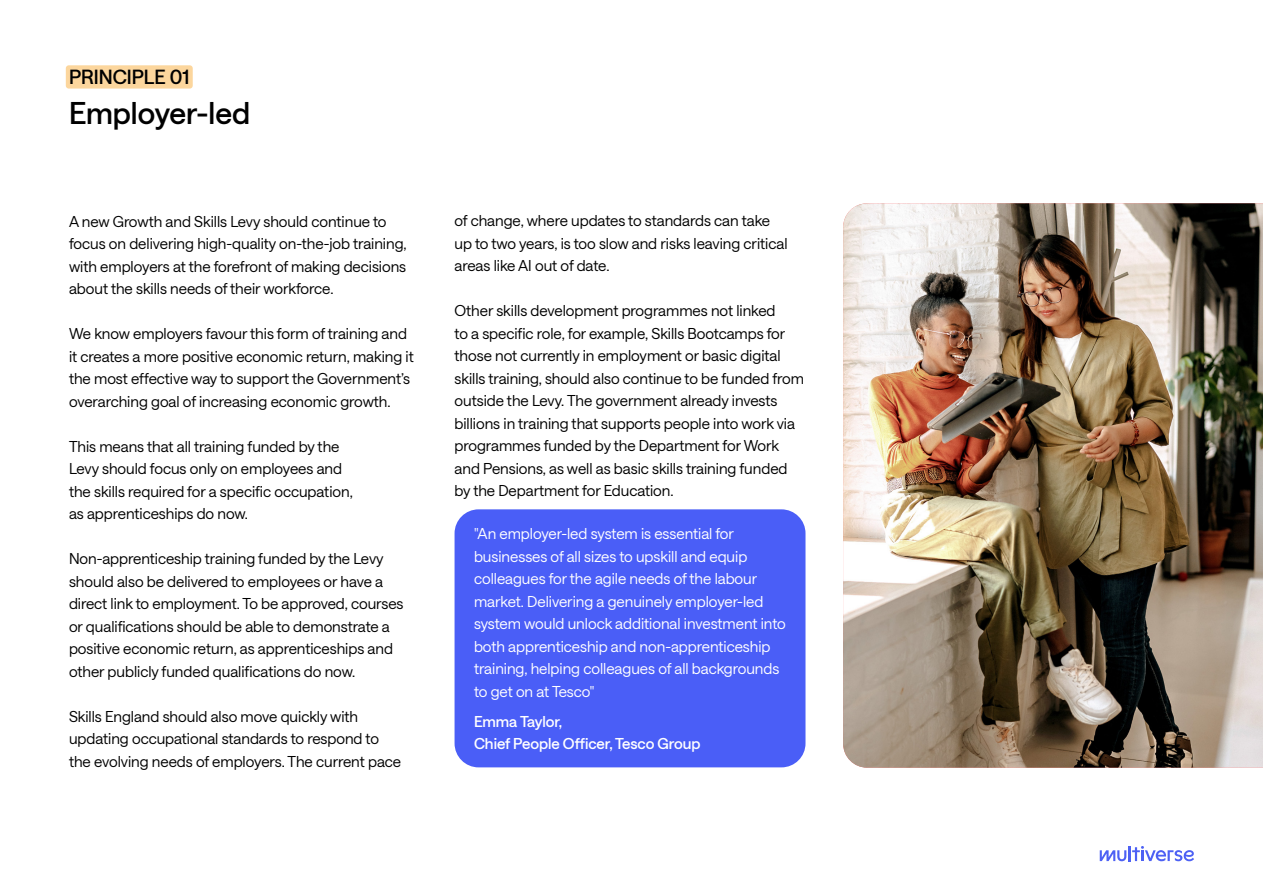
<style>
.page{position:relative;width:1263px;height:893px;background:#fff}
.page>*{position:absolute;margin:0;border:0;box-sizing:border-box;transform-origin:0 0}
.t1{font:500 30px "Saans";color:#000}
.t2{font:500 19.5px "Saans";color:#000}
.t3{font:15px/22.5px "Saans";color:#000}
.t4{font:15px/22.5px "Saans";color:#fff}
.t5{font:500 15px/22.5px "Saans";color:#fff}
</style>
<div class="page">
<svg style="left:1100px;top:846px;width:94px;height:15px"></svg>
<div style="left:66px;top:65px;width:127px;height:24px;background:#fcd69d;border-radius:3px"></div>
<img style="left:843px;top:203px;width:420px;height:565px">
<div style="left:454px;top:509px;width:351px;height:258px;background:#4a5ef7;border-radius:24px"></div>
<p class="t2" style="left:69px;top:63px;width:122px">PRINCIPLE 01</p>
<p class="t1" style="left:69px;top:92px;width:183px">Employer-led</p>
<p class="t3" style="left:69px;top:209px;width:339px">A new Growth and Skills Levy should continue to focus on delivering high-quality on-the-job training, with employers at the forefront of making decisions about the skills needs of their workforce.</p>
<p class="t3" style="left:69px;top:322px;width:346px">We know employers favour this form of training and it creates a more positive economic return, making it the most effective way to support the Government’s overarching goal of increasing economic growth.</p>
<p class="t3" style="left:69px;top:434px;width:285px">This means that all training funded by the Levy should focus only on employees and the skills required for a specific occupation, as apprenticeships do now.</p>
<p class="t3" style="left:69px;top:547px;width:336px">Non-apprenticeship training funded by the Levy should also be delivered to employees or have a direct link to employment. To be approved, courses or qualifications should be able to demonstrate a positive economic return, as apprenticeships and other publicly funded qualifications do now.</p>
<p class="t3" style="left:69px;top:704px;width:334px">Skills England should also move quickly with updating occupational standards to respond to the evolving needs of employers. The current pace</p>
<p class="t3" style="left:454px;top:209px;width:334px">of change, where updates to standards can take up to two years, is too slow and risks leaving critical areas like AI out of date.</p>
<p class="t3" style="left:454px;top:299px;width:351px">Other skills development programmes not linked<br>to a specific role, for example, Skills Bootcamps for those not currently in employment or basic digital skills training, should also continue to be funded from outside the Levy. The government already invests billions in training that supports people into work via programmes funded by the Department for Work and Pensions, as well as basic skills training funded by the Department for Education.</p>
<p class="t4" style="left:474px;top:522px;width:313px">"An employer-led system is essential for businesses of all sizes to upskill and equip colleagues for the agile needs of the labour market. Delivering a genuinely employer-led system would unlock additional investment into both apprenticeship and non-apprenticeship training, helping colleagues of all backgrounds to get on at Tesco"</p>
<p class="t5" style="left:474px;top:709px;width:228px">Emma Taylor,<br>Chief People Officer, Tesco Group</p>
</div>
